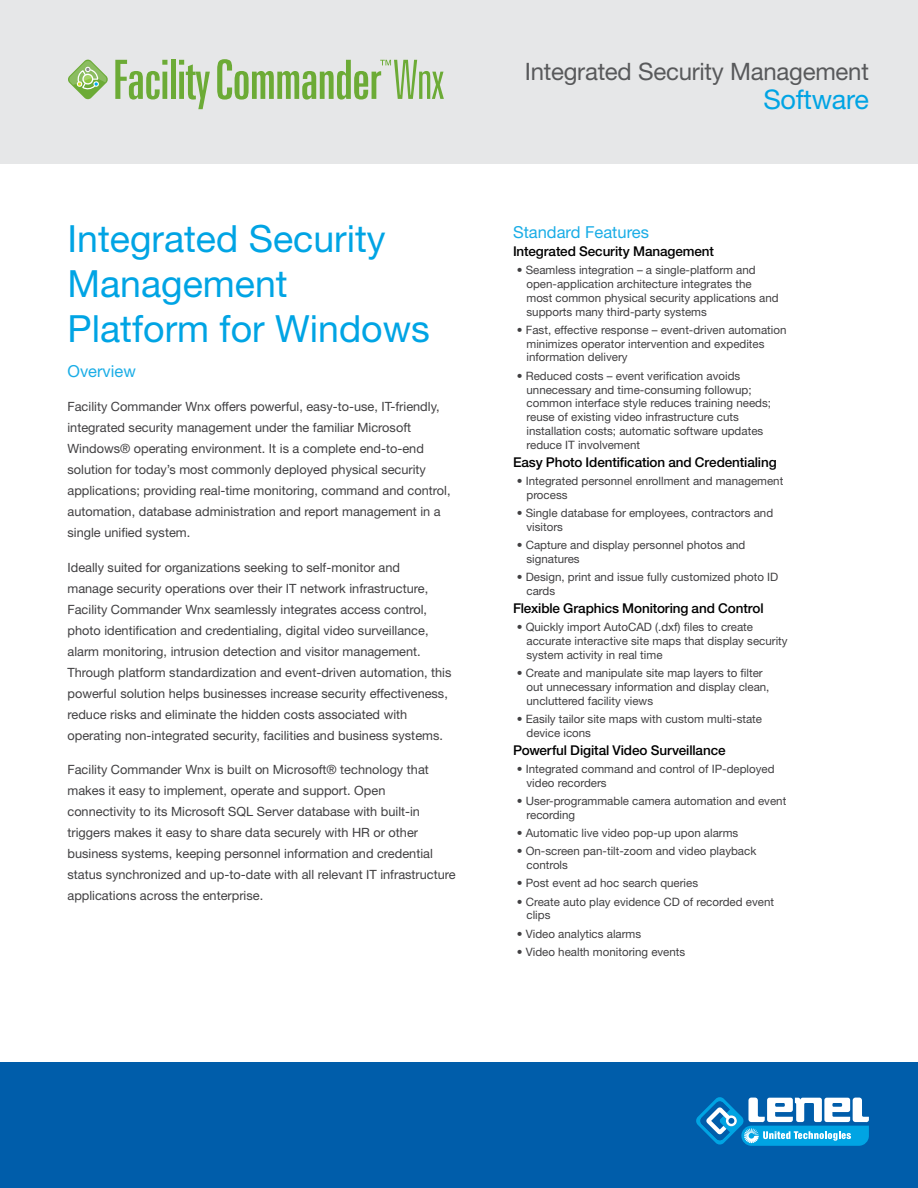
<style>
.page{position:relative;width:918px;height:1188px;background:#fff}
.page>*{position:absolute;margin:0;border:0;box-sizing:border-box;transform-origin:0 0}
.t1{font:37.5px/45px "Helvetica Neue LT Std";color:#00a4e4}
.t2{font:27px "Helvetica Neue LT Std";letter-spacing:-.01em;color:#00a4e4}
.t3{font:24px "Helvetica Neue LT Std";letter-spacing:-.01em;color:#58595b}
.t4{font:16.5px "Helvetica Neue LT Std";color:#1aade6}
.t5{font:500 13.5px "Helvetica Neue LT Std";letter-spacing:-.01em;color:#000}
.t6{font:12.75px/21px "Helvetica Neue LT Std";color:#414042}
.t7{font:11.55px/13.8px "Helvetica Neue LT Std";color:#414042}
</style>
<div class="page">
<div style="left:0;top:0;width:918px;height:163px;background:#e6e7e8"></div>
<div style="left:0;top:1063px;width:918px;height:125px;background:#005daa"></div>
<svg style="left:696px;top:1097px;width:173px;height:49px"></svg>
<svg style="left:68px;top:59px;width:40px;height:41px"></svg>
<svg style="left:115px;top:60px;width:52px;height:40px"></svg>
<div style="left:171px;top:60px;width:5px;height:39px;background:#6cab36"></div>
<svg style="left:179px;top:60px;width:31px;height:49px"></svg>
<svg style="left:217px;top:59px;width:227px;height:41px"></svg>
<h1 class="t1" style="left:68px;top:215px;width:364px">Integrated Security<br>Management<br>Platform for Windows</h1>
<h3 class="t4" style="left:68px;top:361px;width:70px">Overview</h3>
<p class="t6" style="left:68px;top:396px;width:385px">Facility Commander Wnx offers powerful, easy-to-use, IT-friendly, integrated security management under the familiar Microsoft Windows® operating environment. It is a complete end-to-end solution for today’s most commonly deployed physical security applications; providing real-time monitoring, command and control, automation, database administration and report management in a single unified system.</p>
<p class="t6" style="left:68px;top:557px;width:386px">Ideally suited for organizations seeking to self-monitor and<br>manage security operations over their IT network infrastructure, Facility Commander Wnx seamlessly integrates access control, photo identification and credentialing, digital video surveillance, alarm monitoring, intrusion detection and visitor management.<br>Through platform standardization and event-driven automation, this powerful solution helps businesses increase security effectiveness, reduce risks and eliminate the hidden costs associated with operating non-integrated security, facilities and business systems.</p>
<p class="t6" style="left:68px;top:759px;width:390px">Facility Commander Wnx is built on Microsoft® technology that makes it easy to implement, operate and support. Open connectivity to its Microsoft SQL Server database with built-in triggers makes it easy to share data securely with HR or other business systems, keeping personnel information and credential status synchronized and up-to-date with all relevant IT infrastructure applications across the enterprise.</p>
<h3 class="t3" style="left:525px;top:57px;width:346px">Integrated Security Management</h3>
<h2 class="t2" style="left:763px;top:83px;width:107px">Software</h2>
<h3 class="t4" style="left:513px;top:222px;width:138px">Standard Features</h3>
<p class="t5" style="left:513px;top:243px;width:203px">Integrated Security Management</p>
<p class="t7" style="left:527px;top:263px;width:254px;text-indent:-10px">• Seamless integration – a single-platform and open-application architecture integrates the most common physical security applications and supports many third-party systems</p>
<p class="t7" style="left:527px;top:323px;width:262px;text-indent:-10px">• Fast, effective response – event-driven automation minimizes operator intervention and expedites information delivery</p>
<p class="t7" style="left:527px;top:368px;width:246px;text-indent:-10px">• Reduced costs – event verification avoids unnecessary and time-consuming followup; common interface style reduces training needs; reuse of existing video infrastructure cuts installation costs; automatic software updates reduce IT involvement</p>
<p class="t5" style="left:513px;top:454px;width:265px">Easy Photo Identification and Credentialing</p>
<p class="t7" style="left:527px;top:474px;width:258px;text-indent:-10px">• Integrated personnel enrollment and management process</p>
<p class="t7" style="left:527px;top:506px;width:248px;text-indent:-10px">• Single database for employees, contractors and visitors</p>
<p class="t7" style="left:527px;top:538px;width:220px;text-indent:-10px">• Capture and display personnel photos and signatures</p>
<p class="t7" style="left:527px;top:570px;width:253px;text-indent:-10px">• Design, print and issue fully customized photo ID cards</p>
<p class="t5" style="left:513px;top:600px;width:252px">Flexible Graphics Monitoring and Control</p>
<p class="t7" style="left:527px;top:620px;width:263px;text-indent:-10px">• Quickly import AutoCAD (.dxf) files to create accurate interactive site maps that display security system activity in real time</p>
<p class="t7" style="left:527px;top:666px;width:245px;text-indent:-10px">• Create and manipulate site map layers to filter out unnecessary information and display clean, uncluttered facility views</p>
<p class="t7" style="left:527px;top:712px;width:237px;text-indent:-10px">• Easily tailor site maps with custom multi-state device icons</p>
<p class="t5" style="left:513px;top:742px;width:214px">Powerful Digital Video Surveillance</p>
<p class="t7" style="left:527px;top:762px;width:250px;text-indent:-10px">• Integrated command and control of IP-deployed video recorders</p>
<p class="t7" style="left:527px;top:794px;width:261px;text-indent:-10px">• User-programmable camera automation and event recording</p>
<p class="t7" style="left:517px;top:826px;width:223px">• Automatic live video pop-up upon alarms</p>
<p class="t7" style="left:527px;top:844px;width:231px;text-indent:-10px">• On-screen pan-tilt-zoom and video playback controls</p>
<p class="t7" style="left:517px;top:876px;width:183px">• Post event ad hoc search queries</p>
<p class="t7" style="left:527px;top:894px;width:249px;text-indent:-10px">• Create auto play evidence CD of recorded event clips</p>
<p class="t7" style="left:517px;top:926px;width:126px">• Video analytics alarms</p>
<p class="t7" style="left:517px;top:945px;width:170px">• Video health monitoring events</p>
</div>
